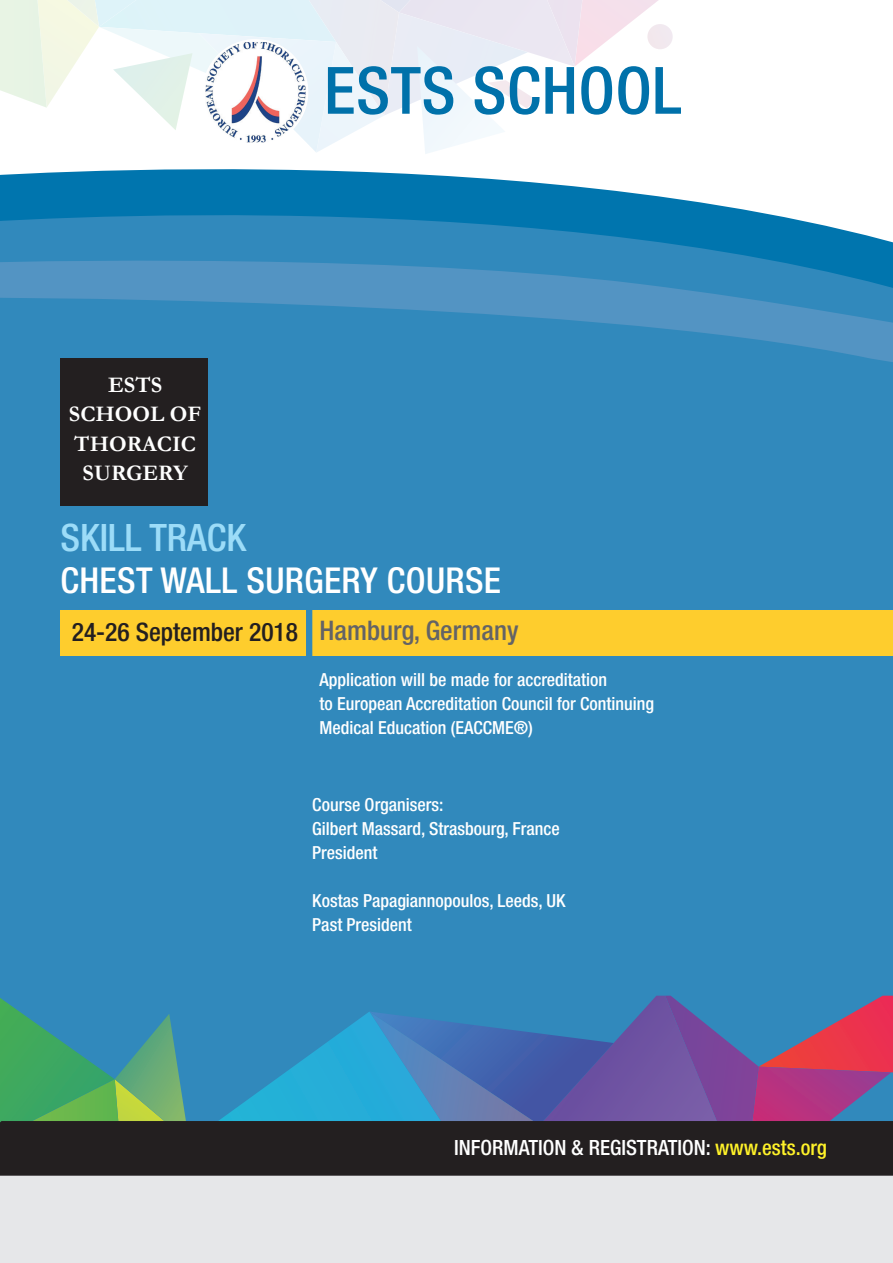
<style>
.page{position:relative;width:893px;height:1263px;background:#fff}
.page>*{position:absolute;margin:0;border:0;box-sizing:border-box;transform-origin:0 0}
.t1{font:500 condensed 65.25px "Helvetica Neue LT Com";letter-spacing:.01em;color:#0071aa}
.t2{font:500 condensed 37.8px "Helvetica Neue LT Com";color:#9cdcf8}
.t3{font:500 condensed 35.7px "Helvetica Neue LT Com";letter-spacing:.01em;color:#fff}
.t4{font:500 condensed 27px "Helvetica Neue LT Com";color:#636366}
.t5{font:500 condensed 25.5px "Helvetica Neue LT Com";color:#231f20}
.t6{font:700 22.35px/29.2px "Garamond";color:#fff;text-align:center}
.t7{font:500 condensed 21px "Helvetica Neue LT Com";color:#fff}
.t8{font:500 condensed 18px/24px "Helvetica Neue LT Com";color:#fff}
.s1{color:#fff229}
</style>
<div class="page">
<div style="left:0;top:349px;width:893px;height:783px;background:#3189bc"></div>
<svg style="left:0;top:996px;width:893px;height:125px"></svg>
<svg style="left:0;top:0;width:658px;height:129px"></svg>
<img style="left:647px;top:24px;width:26px;height:25px">
<div style="left:0;top:1171px;width:893px;height:92px;background:#e6e7e9"></div>
<svg style="left:0;top:129px;width:504px;height:46px"></svg>
<svg style="left:0;top:175px;width:893px;height:75px;fill:#0075ae"></svg>
<svg style="left:0;top:250px;width:893px;height:46px;background:#3d8cbe"></svg>
<svg style="left:0;top:296px;width:893px;height:66px;fill:#3189bc"></svg>
<div style="left:0;top:1121px;width:893px;height:55px;background:#231f20"></div>
<img style="left:205px;top:42px;width:101px;height:101px">
<div style="left:60px;top:610px;width:833px;height:46px;background:#fecd2d"></div>
<div style="left:306px;top:605px;width:6px;height:56px;background:#3189bc"></div>
<div style="left:60px;top:358px;width:148px;height:147px;background:#231f20"></div>
<p class="t6" style="left:69px;top:370px;width:134px">ESTS<br>SCHOOL OF</p>
<p class="t6" style="left:74px;top:429px;width:123px">THORACIC<br>SURGERY</p>
<p class="t1" style="left:324px;top:52px;width:359px">ESTS SCHOOL</p>
<p class="t2" style="left:60px;top:515px;width:187px">SKILL TRACK</p>
<p class="t3" style="left:60px;top:559px;width:442px">CHEST WALL SURGERY COURSE</p>
<p class="t5" style="left:72px;top:616px;width:228px">24-26 September 2018</p>
<p class="t4" style="left:320px;top:614px;width:201px">Hamburg, Germany</p>
<p class="t8" style="left:320px;top:667px;width:289px">Application will be made for accreditation</p>
<p class="t8" style="left:320px;top:691px;width:336px">to European Accreditation Council for Continuing<br>Medical Education (EACCME®)</p>
<p class="t8" style="left:312px;top:793px;width:133px">Course Organisers:</p>
<p class="t8" style="left:312px;top:817px;width:249px">Gilbert Massard, Strasbourg, France</p>
<p class="t8" style="left:312px;top:841px;width:67px">President</p>
<p class="t8" style="left:312px;top:889px;width:255px">Kostas Papagiannopoulos, Leeds, UK</p>
<p class="t8" style="left:312px;top:913px;width:101px">Past President</p>
<p class="t7" style="left:454px;top:1135px;width:374px">INFORMATION &amp; REGISTRATION: <span class="s1">www.ests.org</span></p>
</div>
